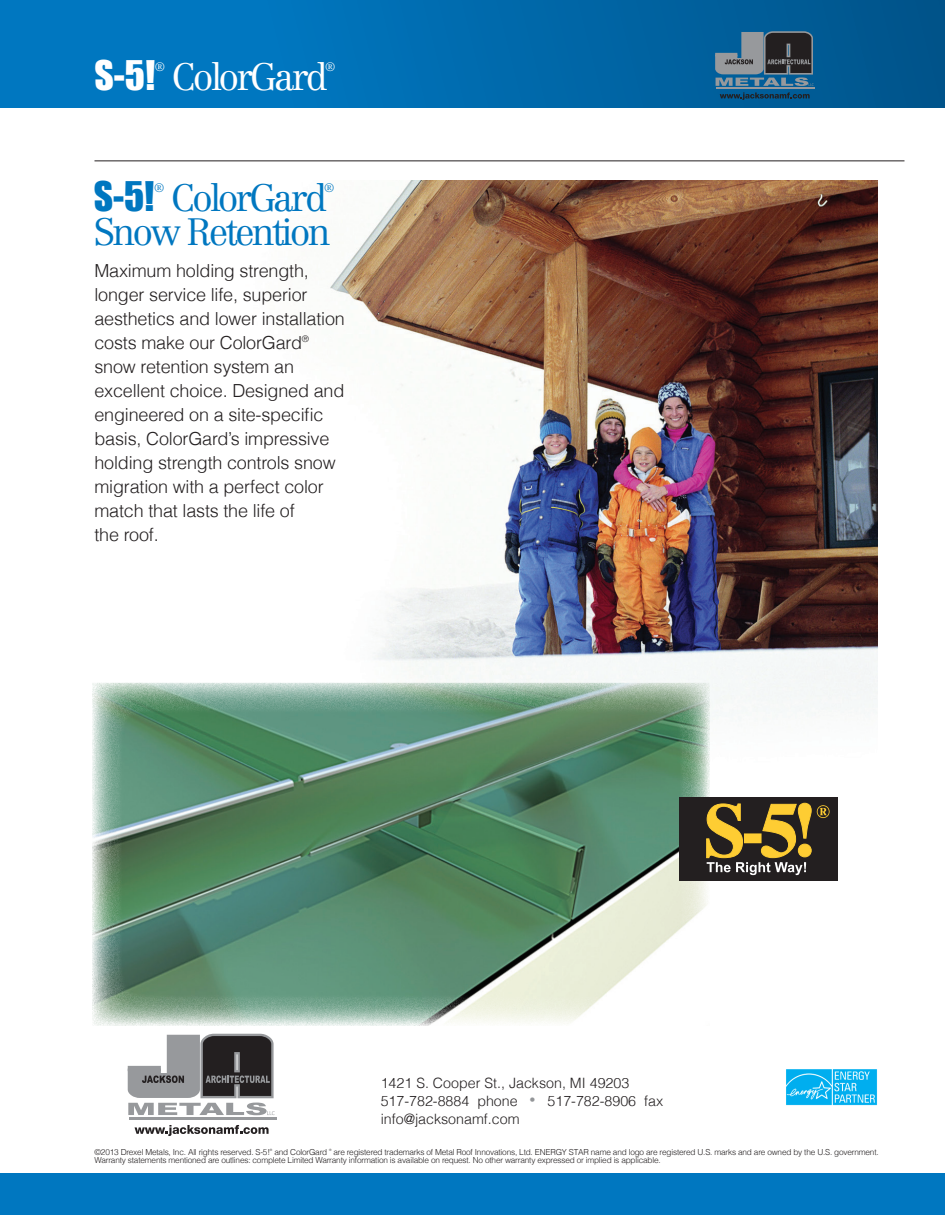
<style>
.page{position:relative;width:945px;height:1215px;background:#fff}
.page>*{position:absolute;margin:0;border:0;box-sizing:border-box;transform-origin:0 0}
.t1{font:300 37.5px "Centennial";letter-spacing:-.075em;color:#0077c0}
.t2{font:300 37.5px "Centennial";letter-spacing:-.075em;color:#fff}
.t3{font:37.5px "Impact";color:#fff}
.t4{font:37.5px "Impact";color:#0077c0}
.t5{font:300 18px/24px "Helvetica";letter-spacing:-.01em;color:#231f20}
.t6{font:300 14.25px/18px "Helvetica";color:#231f20}
.t7{font:300 12px "Centennial";color:#fff}
.t8{font:300 12px "Centennial";color:#0077c0}
.t9{font:300 8.25px/8.2px "Helvetica";letter-spacing:-.02em;color:#231f20}
.t10{font:300 3px "Helvetica";color:#231f20}
.s1{font-size:12px;color:#939598}
</style>
<div class="page">
<img style="left:330px;top:181px;width:548px;height:535px">
<hr style="left:94px;top:160px;width:810px;height:1px;background:#231f20">
<div style="left:0;top:0;width:945px;height:108px;background:linear-gradient(to right,#007ecb,#00568d)"></div>
<div style="left:0;top:1173px;width:945px;height:42px;background:#0077c0"></div>
<img style="left:92px;top:684px;width:618px;height:342px">
<div style="left:70px;top:680px;width:655px;height:367px;border:3px solid #fff"></div>
<img style="left:786px;top:1069px;width:91px;height:37px">
<div style="left:680px;top:797px;width:158px;height:84px;background:#231f20"></div>
<svg style="left:707px;top:803px;width:104px;height:72px"></svg>
<svg style="left:817px;top:805px;width:13px;height:13px"></svg>
<svg style="left:720px;top:92px;width:90px;height:8px"></svg>
<hr style="left:716px;top:87px;width:99px;height:2px;background:#97999c">
<svg style="left:715px;top:31px;width:99px;height:55px;background:#4a6374"></svg>
<svg style="left:135px;top:1125px;width:134px;height:11px"></svg>
<hr style="left:129px;top:1117px;width:147px;height:3px;background:#97999c">
<svg style="left:128px;top:1034px;width:147px;height:81px"></svg>
<h1 class="t3" style="left:94px;top:47px;width:62px">S-5!</h1>
<h3 class="t7" style="left:155px;top:60px;width:11px">®</h3>
<h1 class="t2" style="left:172px;top:55px;width:158px">ColorGard</h1>
<h3 class="t7" style="left:325px;top:60px;width:11px">®</h3>
<h1 class="t4" style="left:94px;top:168px;width:62px">S-5!</h1>
<h3 class="t8" style="left:154px;top:181px;width:11px">®</h3>
<h1 class="t1" style="left:171px;top:176px;width:158px">ColorGard</h1>
<h3 class="t8" style="left:325px;top:181px;width:11px">®</h3>
<h1 class="t1" style="left:94px;top:210px;width:239px">Snow Retention</h1>
<p class="t5" style="left:94px;top:259px;width:252px">Maximum holding strength, longer service life, superior aesthetics and lower installation costs make our ColorGard<sup>® </sup>snow retention system an excellent choice. Designed and engineered on a site-specific basis, ColorGard’s impressive holding strength controls snow migration with a perfect color match that lasts the life of<br>the roof.</p>
<h3 class="t6" style="left:381px;top:1074px;width:284px">1421 S. Cooper St., Jackson, MI 49203<br>517-782-8884 phone <span class="s1">•</span> 517-782-8906 fax info@jacksonamf.com</h3>
<p class="t9" style="left:95px;top:1147px;width:177px">©2013 Drexel Metals, Inc. All rights reserved. S-5!</p>
<p class="t10" style="left:270px;top:1148px;width:4px">®</p>
<p class="t9" style="left:274px;top:1147px;width:54px">and ColorGard</p>
<p class="t10" style="left:329px;top:1148px;width:4px">®</p>
<p class="t9" style="left:95px;top:1147px;width:786px;text-indent:239px">are registered trademarks of Metal Roof Innovations, Ltd. ENERGY STAR name and logo are registered U.S. marks and are owned by the U.S. government.<br>Warranty statements mentioned are outlines: complete Limited Warranty information is available on request. No other warranty expressed or implied is applicable.</p>
</div>
